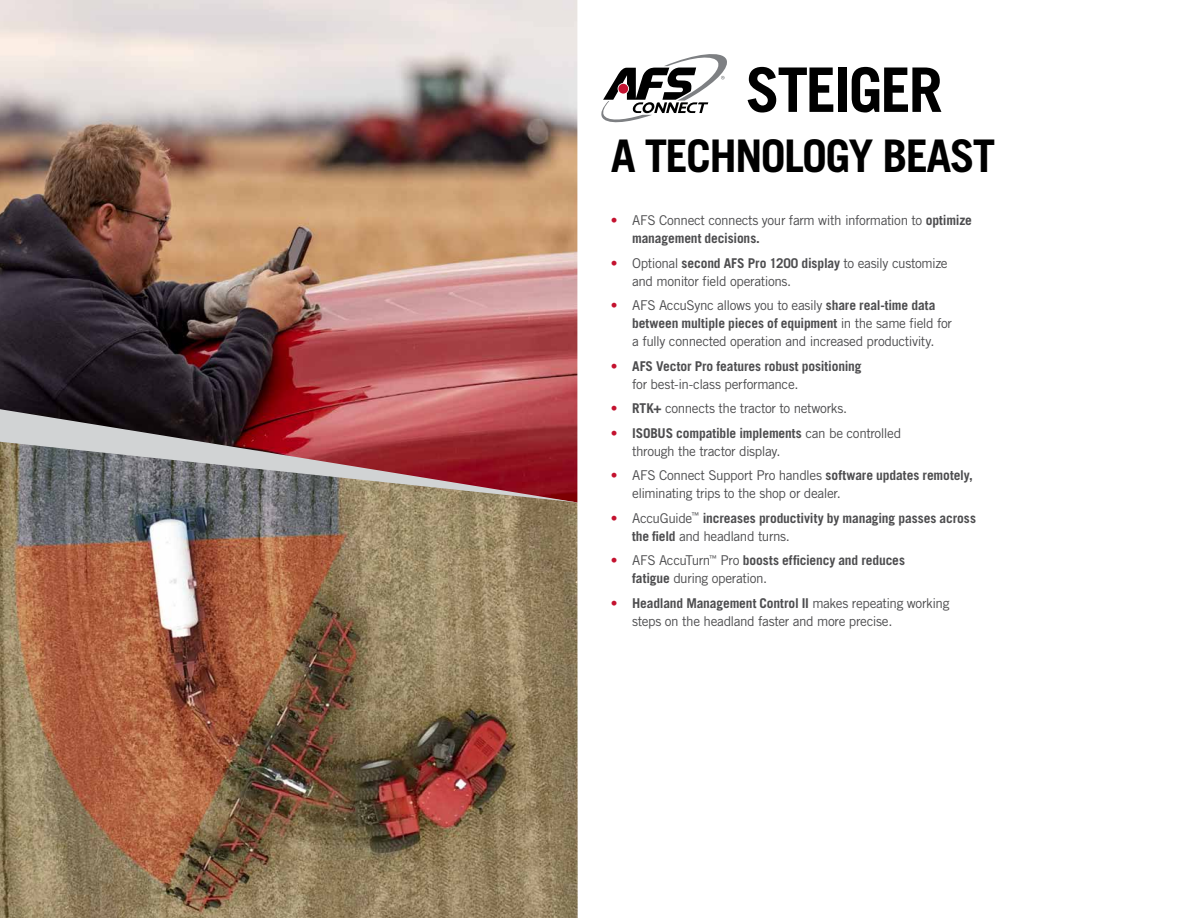
<style>
.page{position:relative;width:1188px;height:918px;background:#fff}
.page>*{position:absolute;margin:0;border:0;box-sizing:border-box;transform-origin:0 0}
.t1{font:700 61.5px "Trade Gothic LT Std";letter-spacing:-.04em;color:#000}
.t2{font:700 45px "Trade Gothic LT Std";letter-spacing:-.04em;color:#000}
.t3{font:13.5px/18px "Trade Gothic LT Std";letter-spacing:-.03em;color:#4d4d4f}
.t4{font:700 13.5px/18px "Trade Gothic LT Std";letter-spacing:-.005em;color:#4d4d4f}
.s1{color:#c4122f}
.s2{font-weight:700}
.s3{font-weight:400}
.s4{font-weight:700;color:#c4122f}
.s5{font-weight:400;color:#c4122f}
</style>
<div class="page">
<svg style="left:601px;top:54px;width:126px;height:68px"></svg>
<img style="left:0;top:425px;width:578px;height:493px">
<img style="left:0;top:0;width:577px;height:409px">
<svg style="left:0;top:409px;width:577px;height:93px;background:#905f61"></svg>
<h1 class="t1" style="left:746px;top:52px;width:199px">STEIGER</h1>
<h2 class="t2" style="left:611px;top:129px;width:386px">A TECHNOLOGY BEAST</h2>
<p class="t3" style="left:632px;top:211px;width:341px;text-indent:-21px"><span class="s1">•</span> AFS Connect connects your farm with information to <span class="s2">optimize management decisions.</span></p>
<p class="t3" style="left:632px;top:254px;width:317px;text-indent:-21px"><span class="s1">•</span> Optional <span class="s2">second AFS Pro 1200 display</span> to easily customize and monitor field operations.</p>
<p class="t3" style="left:632px;top:296px;width:322px;text-indent:-21px"><span class="s1">•</span> AFS AccuSync allows you to easily <span class="s2">share real-time data between multiple pieces of equipment</span> in the same field for a fully connected operation and increased productivity.</p>
<p class="t4" style="left:632px;top:357px;width:231px;text-indent:-21px"><span class="s1">•</span> AFS Vector Pro features robust positioning <span class="s3">for best-in-class performance.</span></p>
<p class="t3" style="left:611px;top:399px;width:238px"><span class="s4">•</span> <span class="s2">RTK+</span> connects the tractor to networks.</p>
<p class="t3" style="left:632px;top:424px;width:271px;text-indent:-21px"><span class="s4">•</span> <span class="s2">ISOBUS compatible implements</span> can be controlled through the tractor display.</p>
<p class="t3" style="left:632px;top:466px;width:342px;text-indent:-21px"><span class="s1">•</span> AFS Connect Support Pro handles <span class="s2">software updates remotely, </span>eliminating trips to the shop or dealer.</p>
<p class="t4" style="left:632px;top:509px;width:345px;text-indent:-21px"><span class="s5">•</span> <span class="s3">AccuGuide</span><sup>™</sup> increases productivity by managing passes across the field <span class="s3">and headland turns.</span></p>
<p class="t4" style="left:632px;top:551px;width:274px;text-indent:-21px"><span class="s5">•</span> <span class="s3">AFS AccuTurn</span><sup>™</sup> <span class="s3">Pro</span> boosts efficiency and reduces fatigue <span class="s3">during operation.</span></p>
<p class="t3" style="left:632px;top:594px;width:319px;text-indent:-21px"><span class="s4">•</span> <span class="s2">Headland Management Control II</span> makes repeating working steps on the headland faster and more precise.</p>
</div>
